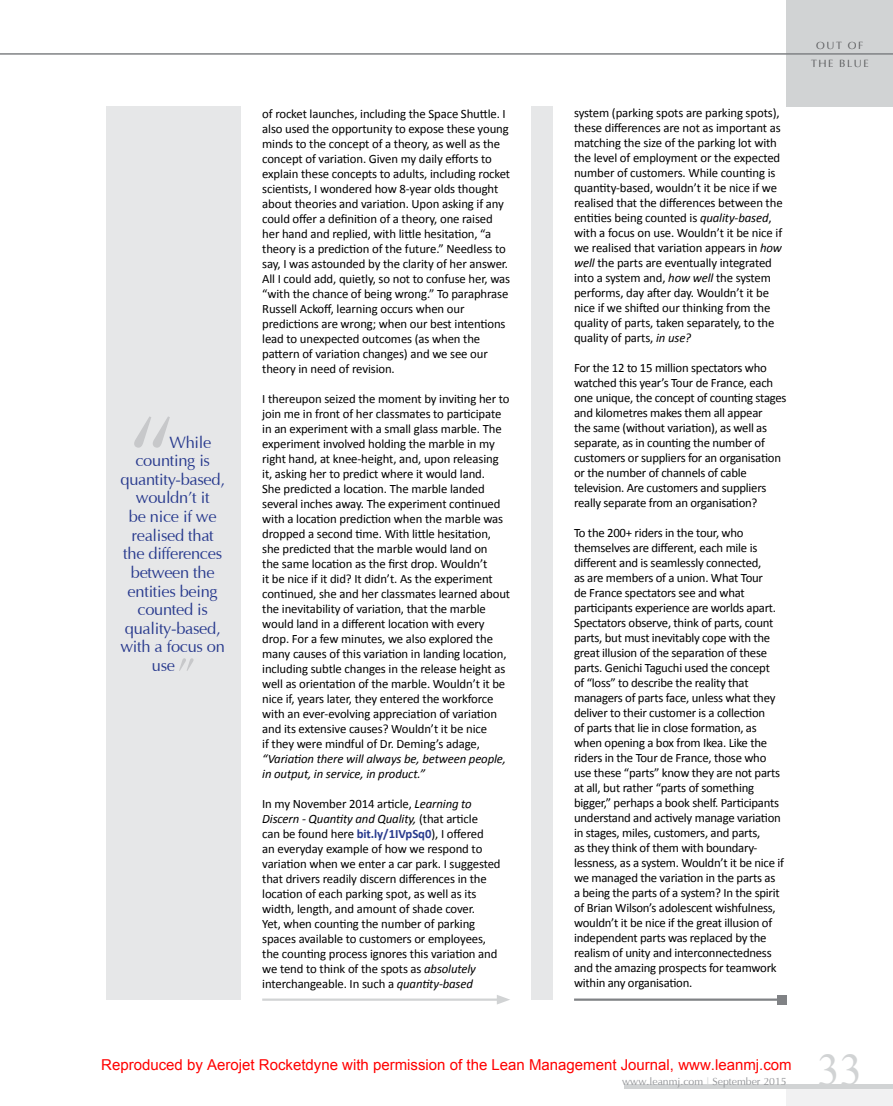
<style>
.page{position:relative;width:893px;height:1106px;background:#fff}
.page>*{position:absolute;margin:0;border:0;box-sizing:border-box;transform-origin:0 0}
.t1{font:45px "Times New Roman";color:#d1d3d4}
.t2{font:16.5px "Opulent";letter-spacing:-.02em;color:#293b8e}
.t3{font:15px "Arial";color:#f00}
.t4{font:12.75px/15px "Calibri";letter-spacing:-.01em;color:#000}
.t5{font:italic 12.75px/15px "Calibri";letter-spacing:-.01em;color:#000}
.t6{font:10.5px "Opulent";color:#939598}
.t7{font:10.5px/18px "Opulent";letter-spacing:.14em;color:#58595b;text-align:center}
.s1{font-style:italic}
.s2{font-weight:700;color:#293b8e}
.s3{color:#d1d3d4}
</style>
<div class="page">
<div style="left:531px;top:106px;width:22px;height:893px;background:#e6e7e8"></div>
<hr style="left:574px;top:998px;width:208px;height:2px;background:#808285">
<div style="left:778px;top:995px;width:9px;height:9px;background:#808285"></div>
<div style="left:106px;top:106px;width:135px;height:893px;background:#e6e7e8"></div>
<svg style="left:134px;top:416px;width:36px;height:31px"></svg>
<svg style="left:179px;top:658px;width:15px;height:13px"></svg>
<hr style="left:262px;top:998px;width:239px;height:2px;background:#d1d3d4">
<svg style="left:497px;top:995px;width:13px;height:9px"></svg>
<div style="left:787px;top:0;width:106px;height:106px;background:#d1d3d4"></div>
<hr style="left:0;top:53px;width:893px;height:2px;background:#808285">
<div style="left:787px;top:1086px;width:106px;height:20px;background:#f1f1f2"></div>
<hr style="left:624px;top:1084px;width:269px;height:4px;background:#d1d3d4">
<p class="t2" style="left:170px;top:432px;width:43px">While</p>
<p class="t2" style="left:135px;top:451px;width:76px">counting is</p>
<p class="t2" style="left:120px;top:469px;width:106px">quantity-based,</p>
<p class="t2" style="left:136px;top:488px;width:75px">wouldn’t it</p>
<p class="t2" style="left:129px;top:507px;width:89px">be nice if we</p>
<p class="t2" style="left:132px;top:525px;width:84px">realised that</p>
<p class="t2" style="left:123px;top:544px;width:101px">the differences</p>
<p class="t2" style="left:131px;top:562px;width:85px">between the</p>
<p class="t2" style="left:128px;top:581px;width:92px">entities being</p>
<p class="t2" style="left:138px;top:600px;width:72px">counted is</p>
<p class="t2" style="left:125px;top:618px;width:97px">quality-based,</p>
<p class="t2" style="left:120px;top:637px;width:106px">with a focus on</p>
<p class="t2" style="left:152px;top:655px;width:25px">use</p>
<p class="t4" style="left:262px;top:105px;width:249px">of rocket launches, including the Space Shuttle. I also used the opportunity to expose these young minds to the concept of a theory, as well as the concept of variation. Given my daily efforts to explain these concepts to adults, including rocket scientists, I wondered how 8-year olds thought about theories and variation. Upon asking if any could offer a definition of a theory, one raised her hand and replied, with little hesitation, “a theory is a prediction of the future.” Needless to say, I was astounded by the clarity of her answer.<br>All I could add, quietly, so not to confuse her, was “with the chance of being wrong.” To paraphrase Russell Ackoff, learning occurs when our predictions are wrong; when our best intentions lead to unexpected outcomes (as when the pattern of variation changes) and we see our theory in need of revision.</p>
<p class="t4" style="left:262px;top:390px;width:249px">I thereupon seized the moment by inviting her to join me in front of her classmates to participate in an experiment with a small glass marble. The experiment involved holding the marble in my right hand, at knee-height, and, upon releasing it, asking her to predict where it would land.<br>She predicted a location. The marble landed several inches away. The experiment continued with a location prediction when the marble was dropped a second time. With little hesitation, she predicted that the marble would land on<br>the same location as the first drop. Wouldn’t<br>it be nice if it did? It didn’t. As the experiment continued, she and her classmates learned about the inevitability of variation, that the marble would land in a different location with every drop. For a few minutes, we also explored the many causes of this variation in landing location, including subtle changes in the release height as well as orientation of the marble. Wouldn’t it be nice if, years later, they entered the workforce with an ever-evolving appreciation of variation and its extensive causes? Wouldn’t it be nice<br>if they were mindful of Dr. Deming’s adage,</p>
<p class="t5" style="left:262px;top:750px;width:245px">“Variation there will always be, between people, in output, in service, in product.”</p>
<p class="t4" style="left:262px;top:795px;width:240px">In my November 2014 article, <span class="s1">Learning to Discern - Quantity and Quality,</span> (that article<br>can be found here <span class="s2">bit.ly/1IVpSq0</span>), I offered<br>an everyday example of how we respond to variation when we enter a car park. I suggested that drivers readily discern differences in the location of each parking spot, as well as its width, length, and amount of shade cover.<br>Yet, when counting the number of parking spaces available to customers or employees, the counting process ignores this variation and we tend to think of the spots as <span class="s1">absolutely </span>interchangeable. In such a <span class="s1">quantity-based</span></p>
<p class="t4" style="left:574px;top:105px;width:210px">system (parking spots are parking spots), these differences are not as important as matching the size of the parking lot with the level of employment or the expected number of customers. While counting is quantity-based, wouldn’t it be nice if we realised that the differences between the entities being counted is <span class="s1">quality-based</span>, with a focus on use. Wouldn’t it be nice if we realised that variation appears in <span class="s1">how well</span> the parts are eventually integrated into a system and, <span class="s1">how well</span> the system performs, day after day. Wouldn’t it be nice if we shifted our thinking from the quality of parts, taken separately, to the quality of parts, <span class="s1">in use?</span></p>
<p class="t4" style="left:574px;top:360px;width:214px">For the 12 to 15 million spectators who watched this year’s Tour de France, each one unique, the concept of counting stages and kilometres makes them all appear<br>the same (without variation), as well as separate, as in counting the number of customers or suppliers for an organisation or the number of channels of cable television. Are customers and suppliers really separate from an organisation?</p>
<p class="t4" style="left:574px;top:525px;width:211px">To the 200+ riders in the tour, who themselves are different, each mile is different and is seamlessly connected,<br>as are members of a union. What Tour<br>de France spectators see and what participants experience are worlds apart.<br>Spectators observe, think of parts, count parts, but must inevitably cope with the great illusion of the separation of these parts. Genichi Taguchi used the concept<br>of “loss” to describe the reality that managers of parts face, unless what they deliver to their customer is a collection<br>of parts that lie in close formation, as when opening a box from Ikea. Like the riders in the Tour de France, those who use these “parts” know they are not parts at all, but rather “parts of something bigger,” perhaps a book shelf. Participants understand and actively manage variation in stages, miles, customers, and parts,<br>as they think of them with boundary&shy;lessness, as a system. Wouldn’t it be nice if we managed the variation in the parts as a being the parts of a system? In the spirit of Brian Wilson’s adolescent wishfulness, wouldn’t it be nice if the great illusion of independent parts was replaced by the realism of unity and interconnectedness and the amazing prospects for teamwork within any organisation.</p>
<p class="t7" style="left:811px;top:37px;width:59px">OUT OF<br>THE BLUE</p>
<p class="t3" style="left:101px;top:1055px;width:692px">Reproduced by Aerojet Rocketdyne with permission of the Lean Management Journal, www.leanmj.com</p>
<p class="t6" style="left:622px;top:1075px;width:166px">www.leanmj.com <span class="s3">|</span> September 2015</p>
<h1 class="t1" style="left:817px;top:1039px;width:46px">33</h1>
</div>
